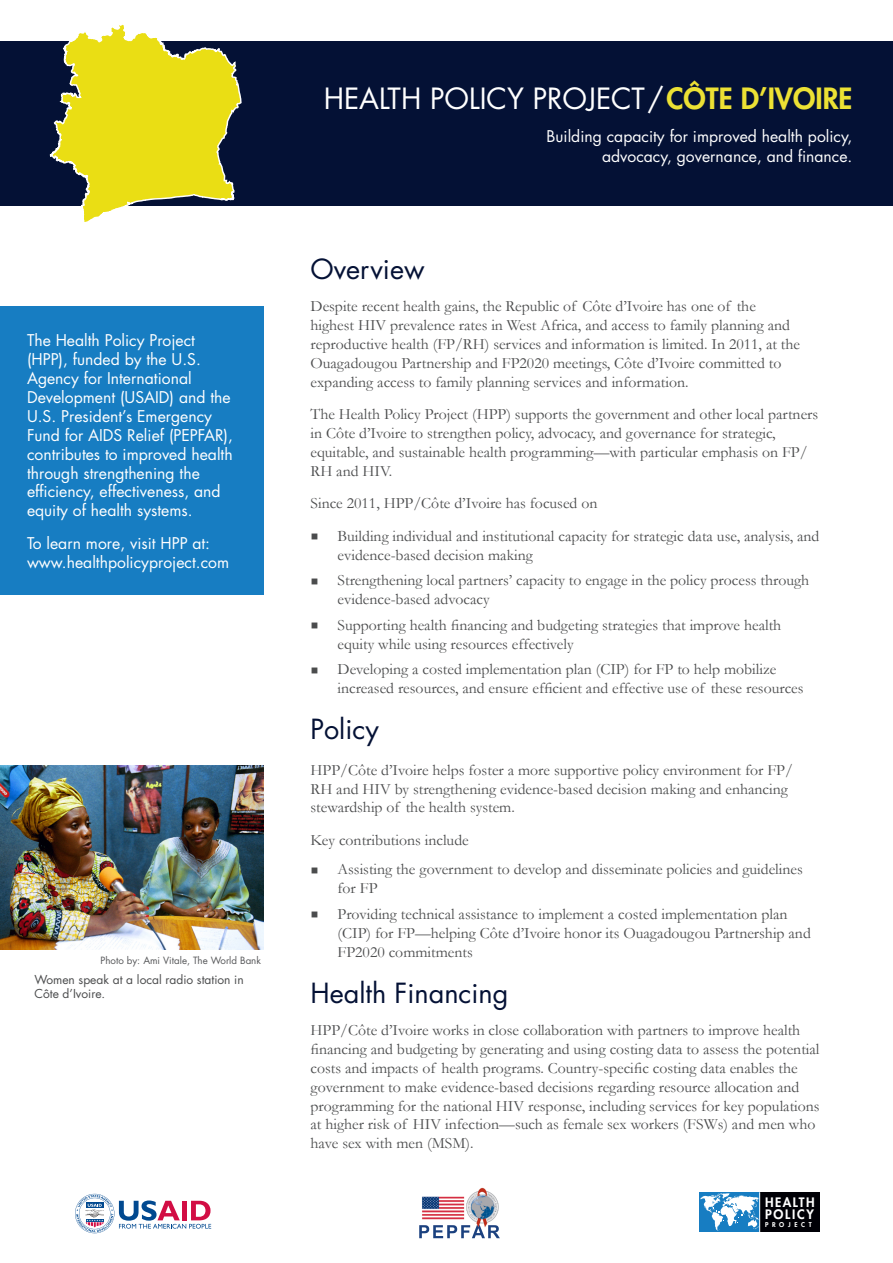
<style>
.page{position:relative;width:893px;height:1263px;background:#fff}
.page>*{position:absolute;margin:0;border:0;box-sizing:border-box;transform-origin:0 0}
.t1{font:28.5px "Futura Std";color:#fff}
.Heading_1{font:27px "Futura Std";color:#041135}
.Body{font:15.75px/18.9px "Garamond";color:#4b4c4d}
.Callout_Text{font:15.75px/18.9px "Futura Std";color:#fff}
.t2{font:800 12.75px/11.9px "Futura Std";letter-spacing:.125em;color:#fff}
.t3{font:12px/14.4px "Futura Std";color:#4b4c4d}
.t4{font:9.75px "Futura Std";color:#57585a}
.t5{font:800 6.45px "Futura Std";letter-spacing:.565em;color:#fff}
.s1{font-weight:800;color:#ece134}
</style>
<div class="page">
<svg style="left:75px;top:1194px;width:136px;height:39px"></svg>
<div style="left:760px;top:1192px;width:60px;height:40px;background:#000006"></div>
<div style="left:700px;top:1192px;width:60px;height:40px;background:#177dc2"></div>
<svg style="left:700px;top:1193px;width:59px;height:38px"></svg>
<hr style="left:759px;top:1192px;width:1px;height:40px;background:#fff">
<div style="left:0;top:306px;width:263px;height:289px;background:#177dc2"></div>
<div style="left:0;top:42px;width:893px;height:164px;background:#041135"></div>
<svg style="left:49px;top:24px;width:193px;height:198px"></svg>
<img style="left:0;top:765px;width:264px;height:185px">
<img style="left:419px;top:1187px;width:81px;height:52px">
<img style="left:419px;top:1225px;width:81px;height:13px">
<p class="Callout_Text" style="left:27px;top:331px;width:207px">The Health Policy Project (HPP), funded by the U.S.<br>Agency for International<br>Development (USAID) and the<br>U.S. President’s Emergency<br>Fund for AIDS Relief (PEPFAR), contributes to improved health through strengthening the efficiency, effectiveness, and equity of health systems.</p>
<p class="Callout_Text" style="left:27px;top:534px;width:204px">To learn more, visit HPP at: www.healthpolicyproject.com</p>
<p class="t4" style="left:100px;top:954px;width:162px">Photo by: Ami Vitale, The World Bank</p>
<p class="t3" style="left:34px;top:972px;width:211px">Women speak at a local radio station in<br>Côte d’Ivoire.</p>
<p class="t1" style="left:324px;top:80px;width:530px">HEALTH POLICY PROJECT/<span class="s1">CÔTE D’IVOIRE</span></p>
<p class="Callout_Text" style="left:547px;top:127px;width:307px;line-height:19.5px;text-align:right">Building capacity for improved health policy, advocacy, governance, and finance.</p>
<p class="Heading_1" style="left:310px;top:252px;width:116px">Overview</p>
<p class="Body" style="left:310px;top:296px;width:491px">Despite recent health gains, the Republic of Côte d’Ivoire has one of the highest HIV prevalence rates in West Africa, and access to family planning and reproductive health (FP/RH) services and information is limited. In 2011, at the Ouagadougou Partnership and FP2020 meetings, Côte d’Ivoire committed to expanding access to family planning services and information.</p>
<p class="Body" style="left:310px;top:404px;width:509px">The Health Policy Project (HPP) supports the government and other local partners in Côte d’Ivoire to strengthen policy, advocacy, and governance for strategic, equitable, and sustainable health programming—with particular emphasis on FP/ RH and HIV.</p>
<p class="Body" style="left:310px;top:493px;width:288px">Since 2011, HPP/Côte d’Ivoire has focused on</p>
<p class="Body" style="left:338px;top:526px;width:483px">Building individual and institutional capacity for strategic data use, analysis, and evidence-based decision making</p>
<p class="Body" style="left:338px;top:570px;width:473px">Strengthening local partners’ capacity to engage in the policy process through evidence-based advocacy</p>
<p class="Body" style="left:338px;top:615px;width:445px">Supporting health financing and budgeting strategies that improve health equity while using resources effectively</p>
<p class="Body" style="left:338px;top:660px;width:468px">Developing a costed implementation plan (CIP) for FP to help mobilize increased resources, and ensure efficient and effective use of these resources</p>
<p class="Heading_1" style="left:310px;top:712px;width:70px">Policy</p>
<p class="Body" style="left:310px;top:760px;width:484px">HPP/Côte d’Ivoire helps foster a more supportive policy environment for FP/<br>RH and HIV by strengthening evidence-based decision making and enhancing stewardship of the health system.</p>
<p class="Body" style="left:310px;top:830px;width:160px">Key contributions include</p>
<p class="Body" style="left:338px;top:859px;width:467px">Assisting the government to develop and disseminate policies and guidelines for FP</p>
<p class="Body" style="left:338px;top:904px;width:475px">Providing technical assistance to implement a costed implementation plan (CIP) for FP—helping Côte d’Ivoire honor its Ouagadougou Partnership and<br>FP2020 commitments</p>
<p class="Heading_1" style="left:310px;top:975px;width:199px">Health Financing</p>
<p class="Body" style="left:310px;top:1020px;width:511px">HPP/Côte d’Ivoire works in close collaboration with partners to improve health financing and budgeting by generating and using costing data to assess the potential costs and impacts of health programs. Country-specific costing data enables the government to make evidence-based decisions regarding resource allocation and programming for the national HIV response, including services for key populations at higher risk of HIV infection—such as female sex workers (FSWs) and men who have sex with men (MSM).</p>
<p class="t2" style="left:765px;top:1196px;width:51px">HEALTH<br>POLICY</p>
<p class="t5" style="left:765px;top:1220px;width:48px">PROJECT</p>
</div>
